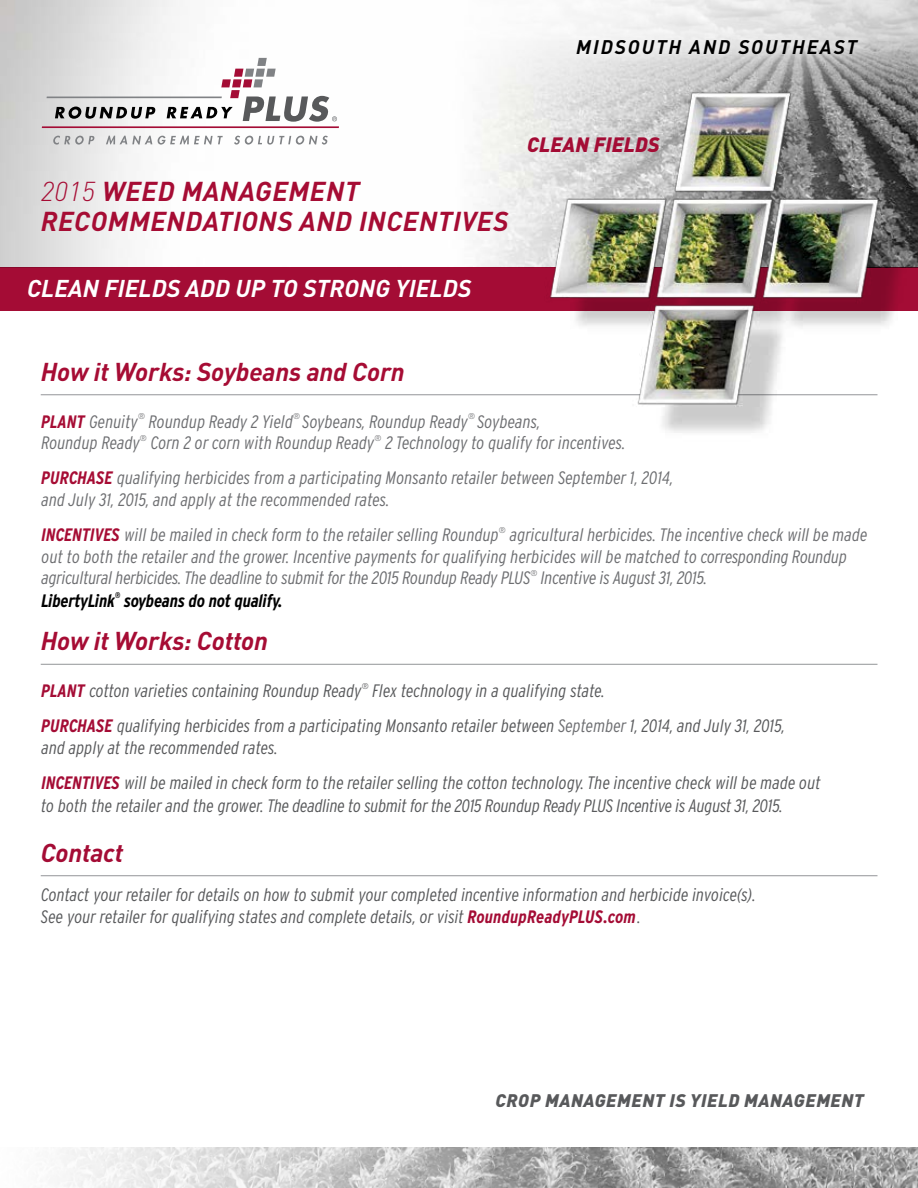
<style>
.page{position:relative;width:918px;height:1188px;background:#fff}
.page>*{position:absolute;margin:0;border:0;box-sizing:border-box;transform-origin:0 0}
.t1{font:italic 700 27px/30px "DIN";letter-spacing:.02em;color:#a60c34}
.t2{font:italic 700 25.5px "DIN";letter-spacing:-.005em;color:#a60c34}
.t3{font:italic 700 25.5px "DIN";letter-spacing:-.01em;color:#a40c35}
.t4{font:italic 700 24px "DIN";color:#fff}
.t5{font:italic 900 20.55px "DIN";letter-spacing:.01em;color:#a40c35}
.t6{font:italic 700 19.5px "DIN";letter-spacing:.1em;color:#000}
.t7{font:italic 300 condensed 18px/35.1px "Interstate";letter-spacing:.005em;color:#58595b}
.t8{font:italic 300 condensed 18px/35.1px "Interstate";letter-spacing:.005em;color:#6d6e71}
.t9{font:italic 700 condensed 18px "Interstate";letter-spacing:-.01em;color:#000}
.t10{font:italic 900 18px "DIN";letter-spacing:.025em;color:#58595b}
.t11{font:italic 300 8.4px "Interstate";color:#6d6e71}
.t12{font:italic 700 condensed 8.4px "Interstate";color:#000}
.t13{font:italic 300 8.4px "Interstate";color:#58595b}
.s1{font-weight:300}
.s2{font-weight:700;color:#a60c34}
.s3{font-weight:700;color:#a40c35}
.s4{color:#6d6e71}
</style>
<div class="page">
<img style="left:0;top:102px;width:918px;height:165px">
<svg style="left:0;top:0;width:918px;height:102px;fill:#f6f6f6"></svg>
<img style="left:58px;top:1148px;width:860px;height:40px">
<div style="left:0;top:267px;width:918px;height:43px;background:#a40c35"></div>
<hr style="left:41px;top:394px;width:837px;height:1px;background:#939598">
<hr style="left:41px;top:664px;width:837px;height:1px;background:#939598">
<hr style="left:41px;top:875px;width:837px;height:1px;background:#939598">
<div style="left:568px;top:29px;width:299px;height:35px;background:linear-gradient(to right,#f8f8f8,#d8d8d8)"></div>
<img style="left:518px;top:53px;width:390px;height:380px">
<svg style="left:55px;top:107px;width:101px;height:12px"></svg>
<hr style="left:42px;top:126px;width:297px;height:2px;background:#a40c35">
<hr style="left:47px;top:97px;width:175px;height:1px;background:#808285">
<svg style="left:167px;top:58px;width:170px;height:64px"></svg>
<svg style="left:53px;top:136px;width:42px;height:9px"></svg>
<svg style="left:106px;top:136px;width:117px;height:9px"></svg>
<svg style="left:234px;top:136px;width:94px;height:9px"></svg>
<p class="t6" style="left:576px;top:34px;width:283px">MIDSOUTH AND SOUTHEAST</p>
<h1 class="t1" style="left:41px;top:175px;width:469px"><span class="s1">2015</span> WEED MANAGEMENT<br>RECOMMENDATIONS AND INCENTIVES</h1>
<p class="t5" style="left:527px;top:131px;width:134px">CLEAN FIELDS</p>
<h3 class="t4" style="left:27px;top:273px;width:446px">CLEAN FIELDS ADD UP TO STRONG YIELDS</h3>
<h2 class="t2" style="left:41px;top:355px;width:365px">How it Works: Soybeans and Corn</h2>
<p class="t8" style="left:41px;top:404px;width:98px"><span class="s2">PLANT</span> Genuity</p>
<p class="t11" style="left:138px;top:411px;width:9px">®</p>
<p class="t8" style="left:149px;top:404px;width:146px">Roundup Ready 2 Yield</p>
<p class="t11" style="left:293px;top:411px;width:9px">®</p>
<p class="t8" style="left:303px;top:404px;width:167px">Soybeans, Roundup Ready</p>
<p class="t11" style="left:468px;top:411px;width:9px">®</p>
<p class="t8" style="left:477px;top:404px;width:64px">Soybeans,</p>
<p class="t8" style="left:41px;top:425px;width:100px">Roundup Ready</p>
<p class="t11" style="left:140px;top:433px;width:9px">®</p>
<p class="t8" style="left:151px;top:425px;width:225px">Corn 2 or corn with Roundup Ready</p>
<p class="t11" style="left:375px;top:433px;width:9px">®</p>
<p class="t8" style="left:41px;top:425px;width:634px;text-indent:344px">2 Technology to qualify for incentives.<br><span class="s2">PURCHASE</span> qualifying herbicides from a participating Monsanto retailer between September 1, 2014,</p>
<p class="t8" style="left:41px;top:482px;width:459px">and July 31, 2015, and apply at the recommended rates.<br><span class="s2">INCENTIVES</span> will be mailed in check form to the retailer selling Roundup</p>
<p class="t11" style="left:499px;top:525px;width:9px">®</p>
<p class="t8" style="left:41px;top:524px;width:828px;line-height:21.6px;text-indent:468px">agricultural herbicides. The incentive check will be made out to both the retailer and the grower. Incentive payments for qualifying herbicides will be matched to corresponding Roundup agricultural herbicides. The deadline to submit for the 2015 Roundup Ready PLUS</p>
<p class="t11" style="left:530px;top:568px;width:9px">®</p>
<p class="t8" style="left:541px;top:560px;width:168px">Incentive is August 31, 2015.</p>
<p class="t9" style="left:41px;top:590px;width:75px">LibertyLink</p>
<p class="t12" style="left:115px;top:590px;width:7px">®</p>
<p class="t9" style="left:124px;top:590px;width:160px">soybeans do not qualify.</p>
<h2 class="t2" style="left:41px;top:625px;width:229px">How it Works: Cotton</h2>
<p class="t7" style="left:41px;top:673px;width:322px"><span class="s3">PLANT</span> cotton varieties containing Roundup Ready</p>
<p class="t13" style="left:362px;top:681px;width:9px">®</p>
<p class="t7" style="left:41px;top:673px;width:745px;text-indent:331px">Flex technology in a qualifying state.<br><span class="s3">PURCHASE</span> qualifying herbicides from a participating Monsanto retailer between <span class="s4">September</span> 1, 2014, and July 31, 2015,</p>
<p class="t7" style="left:41px;top:730px;width:781px">and apply at the recommended rates.<br><span class="s3">INCENTIVES</span> will be mailed in check form to the retailer selling the cotton technology. The incentive check will be made out</p>
<p class="t7" style="left:41px;top:787px;width:743px">to both the retailer and the grower. The deadline to submit for the 2015 Roundup Ready PLUS Incentive is August 31, 2015.</p>
<h2 class="t3" style="left:41px;top:836px;width:84px">Contact</h2>
<p class="t7" style="left:41px;top:883px;width:716px;line-height:22.5px">Contact your retailer for details on how to submit your completed incentive information and herbicide invoice(s).<br>See your retailer for qualifying states and complete details, or visit <span class="s3">RoundupReadyPLUS.com</span>.</p>
<p class="t10" style="left:496px;top:1089px;width:370px">CROP MANAGEMENT IS YIELD MANAGEMENT</p>
</div>
